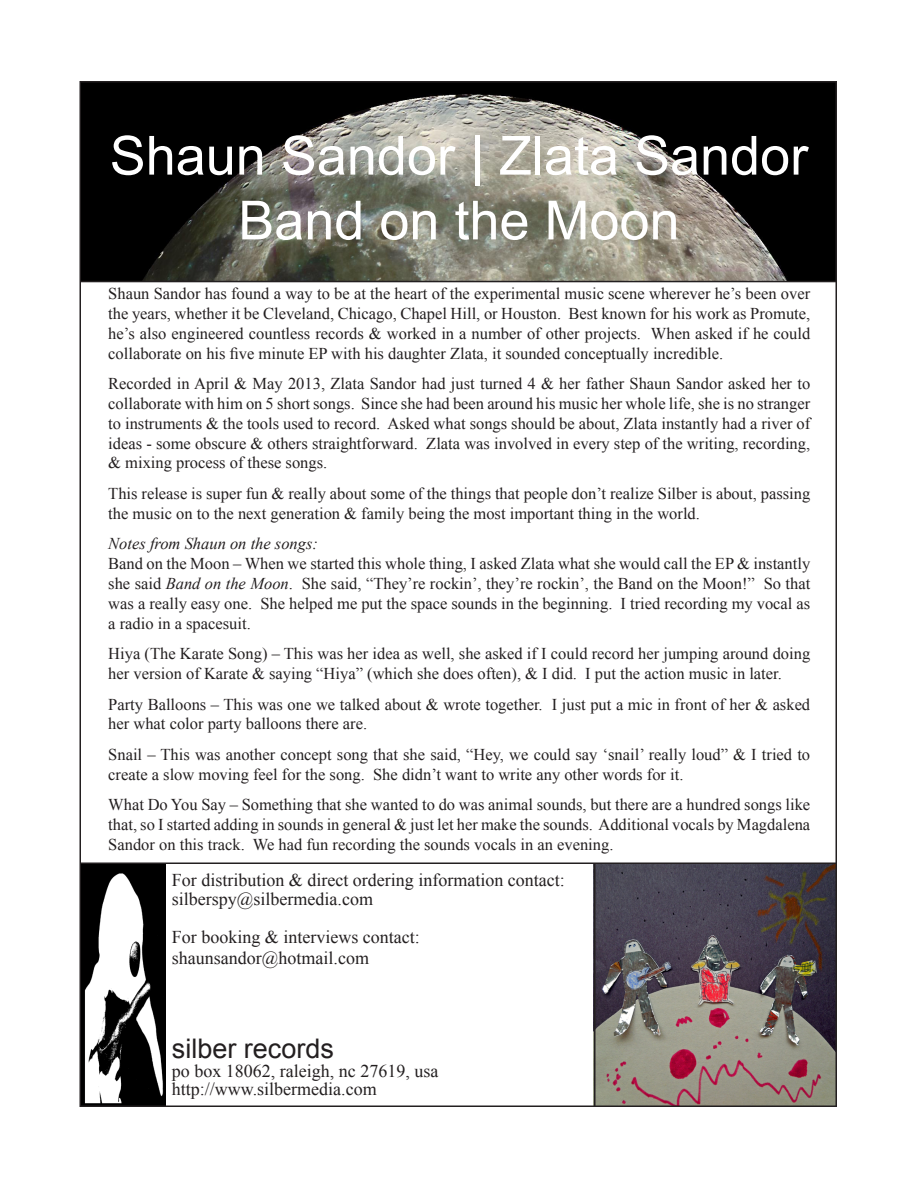
<style>
.page{position:relative;width:918px;height:1188px;background:#fff}
.page>*{position:absolute;margin:0;border:0;box-sizing:border-box;transform-origin:0 0}
.t1{font:54px "Arial";color:#fff}
.t2{font:27px "Arial";color:#231f20}
.t3{font:18px "Times New Roman";color:#231f20}
.t4{font:16.5px/19.8px "Times New Roman";color:#231f20;text-align:justify}
.t5{font:italic 16.5px "Times New Roman";color:#231f20}
.s1{font-style:italic}
</style>
<div class="page">
<img style="left:81px;top:82px;width:755px;height:199px">
<img style="left:596px;top:864px;width:240px;height:242px">
<img style="left:81px;top:864px;width:85px;height:242px">
<hr style="left:81px;top:81px;width:756px;height:1px;background:#231f20">
<hr style="left:836px;top:81px;width:1px;height:1026px;background:#231f20">
<hr style="left:81px;top:1106px;width:756px;height:1px;background:#231f20">
<hr style="left:80px;top:81px;width:1px;height:1026px;background:#231f20">
<hr style="left:81px;top:862px;width:756px;height:2px;background:#231f20">
<hr style="left:594px;top:864px;width:2px;height:243px;background:#231f20">
<hr style="left:81px;top:281px;width:756px;height:1px;background:#231f20">
<p class="t1" style="left:110px;top:120px;width:700px">Shaun Sandor | Zlata Sandor</p>
<p class="t1" style="left:238px;top:185px;width:443px">Band on the Moon</p>
<p class="t4" style="left:108px;top:283px;width:704px">Shaun Sandor has found a way to be at the heart of the experimental music scene wherever he’s been over the years, whether it be Cleveland, Chicago, Chapel Hill, or Houston. Best known for his work as Promute, he’s also engineered countless records &amp; worked in a number of other projects. When asked if he could collaborate on his five minute EP with his daughter Zlata, it sounded conceptually incredible.</p>
<p class="t4" style="left:108px;top:373px;width:704px">Recorded in April &amp; May 2013, Zlata Sandor had just turned 4 &amp; her father Shaun Sandor asked her to collaborate with him on 5 short songs. Since she had been around his music her whole life, she is no stranger to instruments &amp; the tools used to record. Asked what songs should be about, Zlata instantly had a river of ideas - some obscure &amp; others straightforward. Zlata was involved in every step of the writing, recording, &amp; mixing process of these songs.</p>
<p class="t4" style="left:108px;top:483px;width:703px">This release is super fun &amp; really about some of the things that people don’t realize Silber is about, passing the music on to the next generation &amp; family being the most important thing in the world.</p>
<p class="t5" style="left:108px;top:532px;width:211px">Notes from Shaun on the songs:</p>
<p class="t4" style="left:108px;top:553px;width:704px">Band on the Moon – When we started this whole thing, I asked Zlata what she would call the EP &amp; instantly she said <span class="s1">Band on the Moon</span>. She said, “They’re rockin’, they’re rockin’, the Band on the Moon!” So that was a really easy one. She helped me put the space sounds in the beginning. I tried recording my vocal as a radio in a spacesuit.</p>
<p class="t4" style="left:108px;top:643px;width:703px">Hiya (The Karate Song) – This was her idea as well, she asked if I could record her jumping around doing her version of Karate &amp; saying “Hiya” (which she does often), &amp; I did. I put the action music in later.</p>
<p class="t4" style="left:108px;top:694px;width:703px">Party Balloons – This was one we talked about &amp; wrote together. I just put a mic in front of her &amp; asked her what color party balloons there are.</p>
<p class="t4" style="left:108px;top:744px;width:703px">Snail – This was another concept song that she said, “Hey, we could say ‘snail’ really loud” &amp; I tried to create a slow moving feel for the song. She didn’t want to write any other words for it.</p>
<p class="t4" style="left:108px;top:795px;width:704px">What Do You Say – Something that she wanted to do was animal sounds, but there are a hundred songs like that, so I started adding in sounds in general &amp; just let her make the sounds. Additional vocals by Magdalena Sandor on this track. We had fun recording the sounds vocals in an evening.</p>
<p class="t3" style="left:172px;top:868px;width:394px">For distribution &amp; direct ordering information contact:</p>
<p class="t3" style="left:172px;top:887px;width:203px">silberspy@silbermedia.com</p>
<p class="t3" style="left:172px;top:924px;width:249px">For booking &amp; interviews contact:</p>
<p class="t3" style="left:172px;top:946px;width:199px">shaunsandor@hotmail.com</p>
<p class="t2" style="left:172px;top:1031px;width:164px">silber records</p>
<p class="t3" style="left:172px;top:1059px;width:268px">po box 18062, raleigh, nc 27619, usa</p>
<p class="t3" style="left:172px;top:1077px;width:206px">http://www.silbermedia.com</p>
</div>
